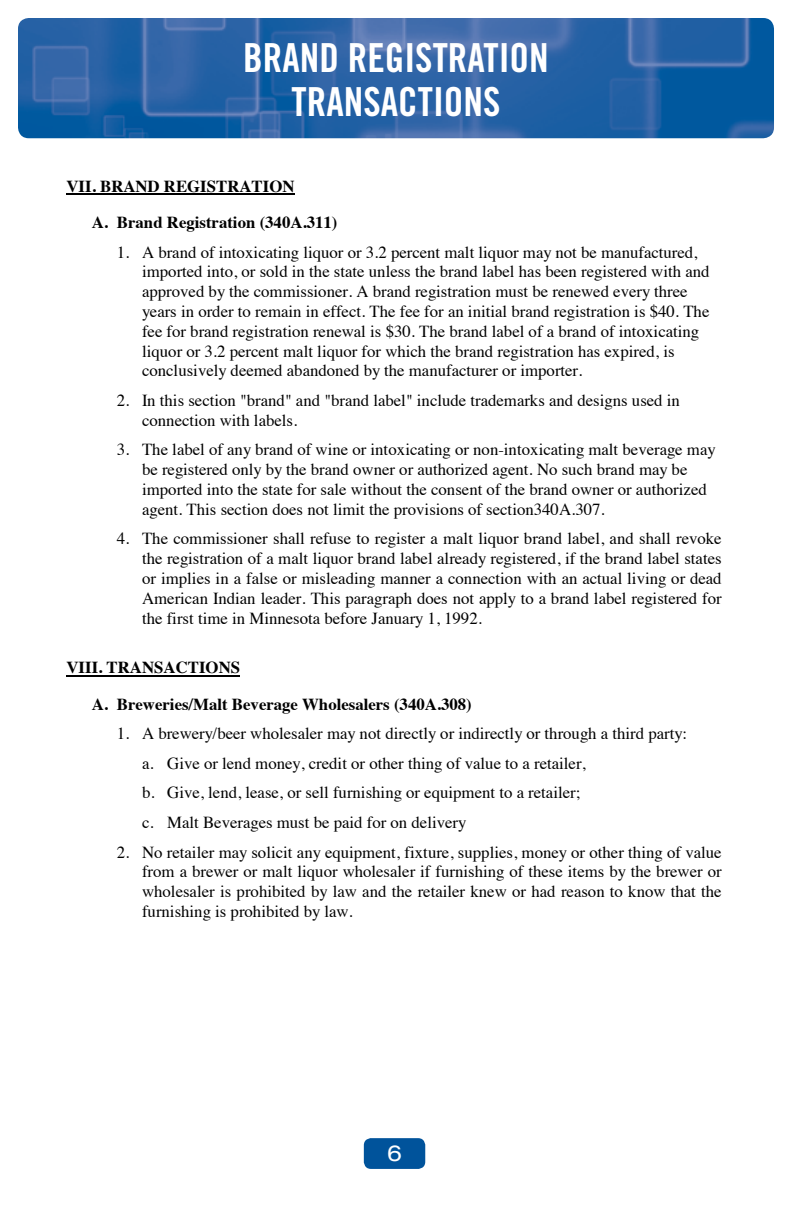
<style>
.page{position:relative;width:792px;height:1224px;background:#fff}
.page>*{position:absolute;margin:0;border:0;box-sizing:border-box;transform-origin:0 0}
.t1{font:40px/44px "Trade Gothic LT Std Bd Cn 20";color:#fff;text-align:center}
.t2{font:expanded 22px "Helvetica Neue";color:#fff}
.t3{font:16.8px/19.8px "Times";color:#000}
.t4{font:700 16.8px/36.6px "Times";color:#000}
</style>
<div class="page">
<div style="left:364px;top:1138px;width:61px;height:31px;background:#00539b;border-radius:7px"></div>
<img style="left:18px;top:18px;width:756px;height:120px">
<hr style="left:66px;top:193px;width:229px;height:2px;background:#000">
<hr style="left:66px;top:675px;width:174px;height:2px;background:#000">
<p class="t1" style="left:243px;top:36px;width:307px">BRAND REGISTRATION<br>TRANSACTIONS</p>
<p class="t4" style="left:92px;top:166px;width:247px;text-indent:-25px">VII. BRAND REGISTRATION<br>A. Brand Registration (340A.311)</p>
<p class="t3" style="left:142px;top:241px;width:569px;text-indent:-25px">1. A brand of intoxicating liquor or 3.2 percent malt liquor may not be manufactured, imported into, or sold in the state unless the brand label has been registered with and approved by the commissioner. A brand registration must be renewed every three years in order to remain in effect. The fee for an initial brand registration is $40. The fee for brand registration renewal is $30. The brand label of a brand of intoxicating liquor or 3.2 percent malt liquor for which the brand registration has expired, is conclusively deemed abandoned by the manufacturer or importer.</p>
<p class="t3" style="left:142px;top:389px;width:539px;text-indent:-25px">2. In this section "brand" and "brand label" include trademarks and designs used in connection with labels.</p>
<p class="t3" style="left:142px;top:438px;width:575px;text-indent:-25px">3. The label of any brand of wine or intoxicating or non-intoxicating malt beverage may be registered only by the brand owner or authorized agent. No such brand may be imported into the state for sale without the consent of the brand owner or authorized agent. This section does not limit the provisions of section340A.307.</p>
<p class="t3" style="left:142px;top:527px;width:581px;text-align:justify;text-indent:-25px">4. The commissioner shall refuse to register a malt liquor brand label, and shall revoke the registration of a malt liquor brand label already registered, if the brand label states or implies in a false or misleading manner a connection with an actual living or dead American Indian leader. This paragraph does not apply to a brand label registered for the first time in Minnesota before January 1, 1992.</p>
<p class="t4" style="left:92px;top:648px;width:382px;text-indent:-25px">VIII. TRANSACTIONS<br>A. Breweries/Malt Beverage Wholesalers (340A.308)</p>
<p class="t3" style="left:142px;top:717px;width:546px;line-height:29.6px;text-indent:-25px">1. A brewery/beer wholesaler may not directly or indirectly or through a third party: a. Give or lend money, credit or other thing of value to a retailer,<br>b. Give, lend, lease, or sell furnishing or equipment to a retailer;<br>c. Malt Beverages must be paid for on delivery</p>
<p class="t3" style="left:142px;top:841px;width:581px;text-align:justify;text-indent:-25px">2. No retailer may solicit any equipment, fixture, supplies, money or other thing of value from a brewer or malt liquor wholesaler if furnishing of these items by the brewer or wholesaler is prohibited by law and the retailer knew or had reason to know that the furnishing is prohibited by law.</p>
<h2 class="t2" style="left:387px;top:1140px;width:16px">6</h2>
</div>
